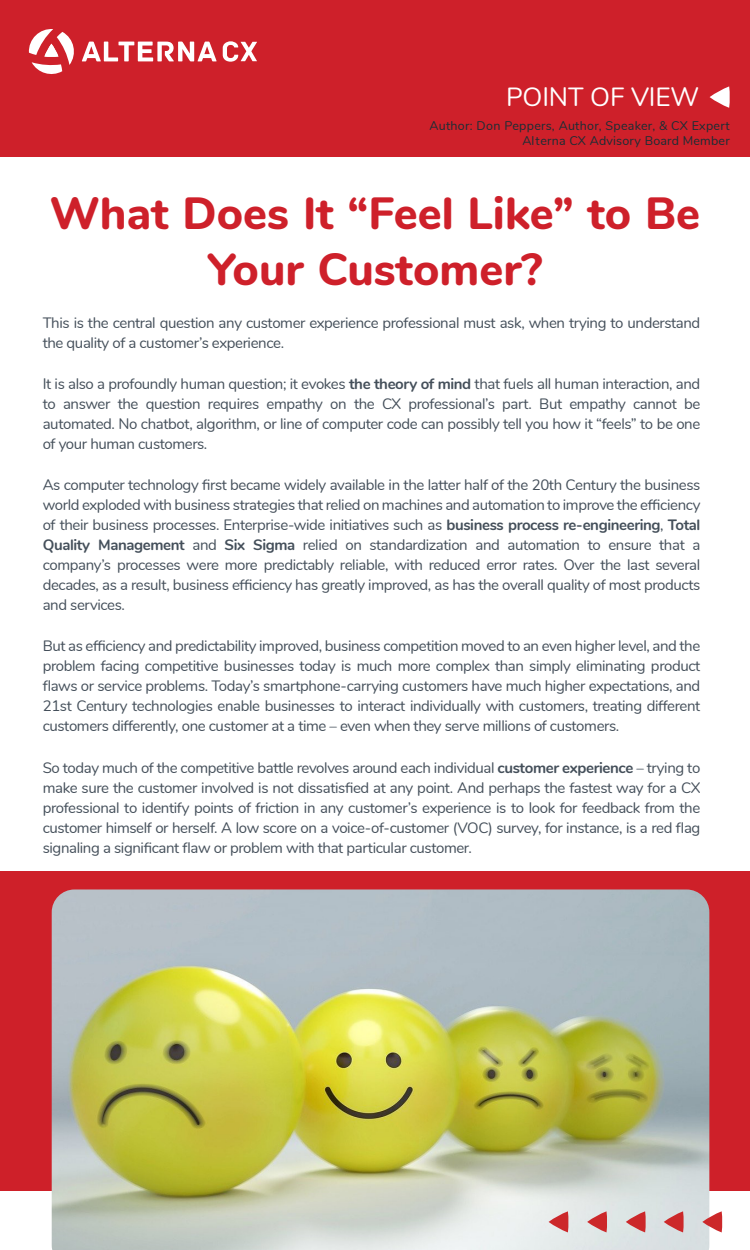
<style>
.page{position:relative;width:750px;height:1250px;background:#fff}
.page>*{position:absolute;margin:0;border:0;box-sizing:border-box;transform-origin:0 0}
.t1{font:800 45px/56.2px "Nunito";color:#ce202a;text-align:center}
.t2{font:26.25px "Nunito";letter-spacing:-.005em;color:#fff}
.t3{font:15px/20px "Nunito";letter-spacing:-.025em;color:#444f5a;text-align:justify}
.t4{font:12.5px/15px "Nunito";letter-spacing:.02em;color:#192e35;text-align:right}
.s1{font-weight:700}
</style>
<div class="page">
<div style="left:0;top:871px;width:750px;height:319px;background:#ce2029"></div>
<div style="left:0;top:0;width:750px;height:157px;background:#ce202a"></div>
<svg style="left:710px;top:86px;width:20px;height:22px"></svg>
<svg style="left:223px;top:41px;width:34px;height:21px"></svg>
<svg style="left:28px;top:29px;width:189px;height:45px"></svg>
<img style="left:52px;top:890px;width:657px;height:360px">
<svg style="left:549px;top:1211px;width:20px;height:21px"></svg>
<svg style="left:587px;top:1211px;width:20px;height:21px"></svg>
<svg style="left:626px;top:1211px;width:20px;height:21px"></svg>
<svg style="left:664px;top:1211px;width:20px;height:21px"></svg>
<svg style="left:702px;top:1211px;width:20px;height:21px"></svg>
<h2 class="t2" style="left:506px;top:79px;width:195px">POINT OF VIEW</h2>
<p class="t4" style="left:429px;top:118px;width:302px">Author: Don Peppers, Author, Speaker, &amp; CX Expert<br>Alterna CX Advisory Board Member</p>
<h1 class="t1" style="left:50px;top:186px;width:652px">What Does It “Feel Like” to Be<br>Your Customer?</h1>
<p class="t3" style="left:43px;top:313px;width:659px">This is the central question any customer experience professional must ask, when trying to understand the quality of a customer’s experience.</p>
<p class="t3" style="left:43px;top:374px;width:659px">It is also a profoundly human question; it evokes <span class="s1">the theory of mind</span> that fuels all human interaction, and to answer the question requires empathy on the CX professional’s part. But empathy cannot be automated. No chatbot, algorithm, or line of computer code can possibly tell you how it “feels” to be one of your human customers.</p>
<p class="t3" style="left:43px;top:475px;width:659px">As computer technology first became widely available in the latter half of the 20th Century the business world exploded with business strategies that relied on machines and automation to improve the efficiency of their business processes. Enterprise-wide initiatives such as <span class="s1">business process re-engineering</span>, <span class="s1">Total Quality Management</span> and <span class="s1">Six Sigma</span> relied on standardization and automation to ensure that a company’s processes were more predictably reliable, with reduced error rates. Over the last several decades, as a result, business efficiency has greatly improved, as has the overall quality of most products and services.</p>
<p class="t3" style="left:43px;top:637px;width:659px">But as efficiency and predictability improved, business competition moved to an even higher level, and the problem facing competitive businesses today is much more complex than simply eliminating product flaws or service problems. Today’s smartphone-carrying customers have much higher expectations, and 21st Century technologies enable businesses to interact individually with customers, treating different customers differently, one customer at a time – even when they serve millions of customers.</p>
<p class="t3" style="left:43px;top:758px;width:659px">So today much of the competitive battle revolves around each individual <span class="s1">customer experience</span> – trying to make sure the customer involved is not dissatisfied at any point. And perhaps the fastest way for a CX professional to identify points of friction in any customer’s experience is to look for feedback from the customer himself or herself. A low score on a voice-of-customer (VOC) survey, for instance, is a red flag signaling a significant flaw or problem with that particular customer.</p>
</div>
